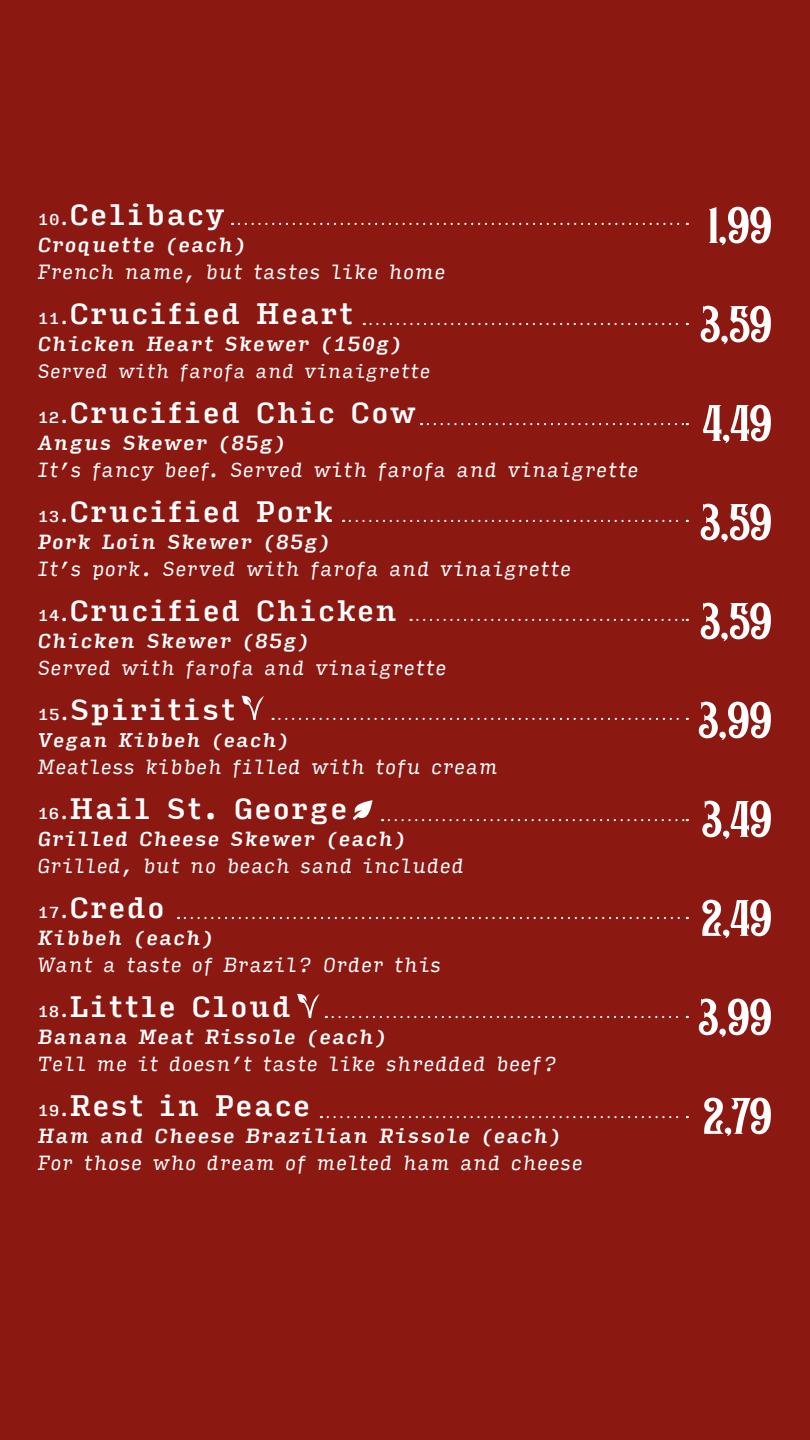
<style>
.page{position:relative;width:810px;height:1440px;background:#8c1812}
.page>*{position:absolute;margin:0;border:0;box-sizing:border-box;transform-origin:0 0}
.t1{font:54.3px/99px "Cairlinn";letter-spacing:-.005em;color:#fff;text-align:justify}
.t2{font:500 28.28px "Input Serif Narrow";color:#fff}
.t3{font:500 28.2px "Input Serif Narrow";color:#fff}
.t4{font:italic 19.58px "Input Serif Narrow";color:#fff}
.t5{font:italic 500 19.58px "Input Serif Narrow";color:#fff}
.t6{font:italic 19.5px "Input Serif Narrow";color:#fff}
.t7{font:italic 500 19.5px "Input Serif Narrow";color:#fff}
.t8{font:italic 18.75px "Input Serif Narrow";color:#fff}
.t9{font:italic 500 18.75px "Input Serif Narrow";color:#fff}
.s1{font-size:15.23px}
.s2{font-size:15.15px}
</style>
<div class="page">
<svg style="left:239px;top:223px;width:449px;height:2px"></svg>
<svg style="left:371px;top:323px;width:317px;height:2px"></svg>
<svg style="left:428px;top:423px;width:260px;height:2px"></svg>
<svg style="left:350px;top:520px;width:338px;height:2px"></svg>
<svg style="left:411px;top:619px;width:277px;height:2px"></svg>
<svg style="left:273px;top:718px;width:415px;height:2px"></svg>
<svg style="left:389px;top:819px;width:299px;height:2px"></svg>
<svg style="left:185px;top:917px;width:503px;height:2px"></svg>
<svg style="left:333px;top:1016px;width:355px;height:2px"></svg>
<svg style="left:328px;top:1116px;width:360px;height:2px"></svg>
<svg style="left:241px;top:695px;width:23px;height:25px"></svg>
<svg style="left:297px;top:993px;width:23px;height:25px"></svg>
<svg style="left:353px;top:800px;width:19px;height:20px"></svg>
<h2 class="t2" style="left:37px;top:189px;width:190px"><span class="s1">10.</span>Celibacy</h2>
<p class="t5" style="left:37px;top:227px;width:211px">Croquette (each)</p>
<p class="t4" style="left:37px;top:254px;width:410px">French name, but tastes like home</p>
<h3 class="t3" style="left:37px;top:288px;width:318px"><span class="s2">11.</span>Crucified Heart</h3>
<p class="t7" style="left:37px;top:326px;width:367px">Chicken Heart Skewer (150g)</p>
<p class="t8" style="left:37px;top:354px;width:395px">Served with farofa and vinaigrette</p>
<h3 class="t3" style="left:37px;top:387px;width:381px"><span class="s2">12.</span>Crucified Chic Cow</h3>
<p class="t7" style="left:37px;top:425px;width:251px">Angus Skewer (85g)</p>
<p class="t6" style="left:37px;top:452px;width:603px">It’s fancy beef. Served with farofa and vinaigrette</p>
<h3 class="t3" style="left:37px;top:486px;width:298px"><span class="s2">13.</span>Crucified Pork</h3>
<p class="t7" style="left:37px;top:524px;width:295px">Pork Loin Skewer (85g)</p>
<p class="t6" style="left:37px;top:551px;width:536px">It’s pork. Served with farofa and vinaigrette</p>
<h3 class="t3" style="left:37px;top:585px;width:362px"><span class="s2">14.</span>Crucified Chicken</h3>
<p class="t7" style="left:37px;top:623px;width:274px">Chicken Skewer (85g)</p>
<p class="t6" style="left:37px;top:650px;width:411px">Served with farofa and vinaigrette</p>
<h3 class="t3" style="left:37px;top:684px;width:200px"><span class="s2">15.</span>Spiritist</h3>
<p class="t9" style="left:37px;top:723px;width:254px">Vegan Kibbeh (each)</p>
<p class="t6" style="left:37px;top:749px;width:463px">Meatless kibbeh filled with tofu cream</p>
<h3 class="t3" style="left:37px;top:783px;width:312px"><span class="s2">16.</span>Hail St. George</h3>
<p class="t7" style="left:37px;top:821px;width:371px">Grilled Cheese Skewer (each)</p>
<p class="t6" style="left:37px;top:848px;width:429px">Grilled, but no beach sand included</p>
<h3 class="t3" style="left:37px;top:882px;width:129px"><span class="s2">17.</span>Credo</h3>
<p class="t7" style="left:37px;top:920px;width:179px">Kibbeh (each)</p>
<p class="t6" style="left:37px;top:947px;width:406px">Want a taste of Brazil? Order this</p>
<h3 class="t3" style="left:37px;top:981px;width:256px"><span class="s2">18.</span>Little Cloud</h3>
<p class="t7" style="left:37px;top:1019px;width:352px">Banana Meat Rissole (each)</p>
<p class="t6" style="left:37px;top:1046px;width:522px">Tell me it doesn’t taste like shredded beef?</p>
<h3 class="t3" style="left:37px;top:1080px;width:275px"><span class="s2">19.</span>Rest in Peace</h3>
<p class="t7" style="left:37px;top:1118px;width:526px">Ham and Cheese Brazilian Rissole (each)</p>
<p class="t6" style="left:37px;top:1145px;width:547px">For those who dream of melted ham and cheese</p>
<h1 class="t1" style="left:699px;top:177px;width:75px">1,99<br>3,59<br>4,49<br>3,59<br>3,59<br>3,99<br>3,49<br>2,49<br>3,99<br>2,79</h1>
</div>
